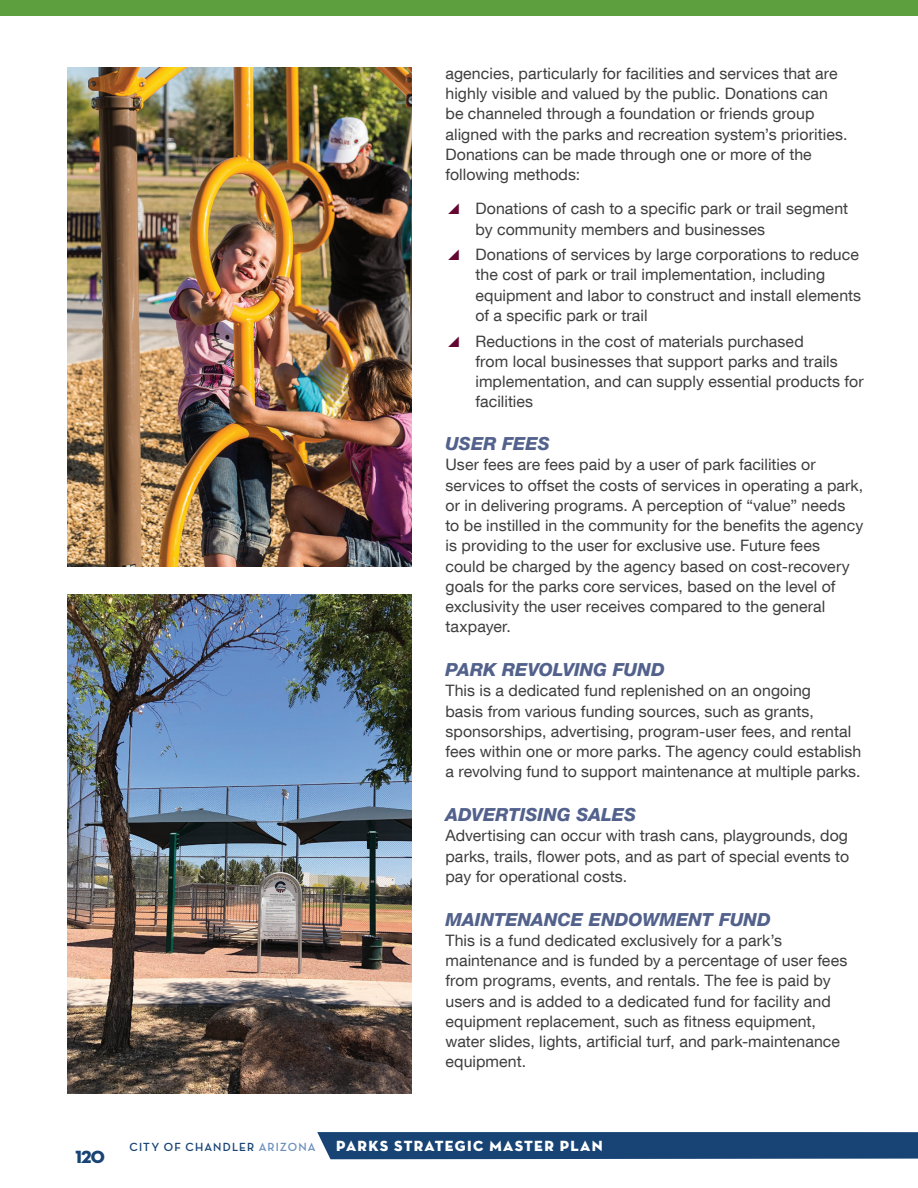
<style>
.page{position:relative;width:918px;height:1188px;background:#fff}
.page>*{position:absolute;margin:0;border:0;box-sizing:border-box;transform-origin:0 0}
.t1{font:italic 800 18px "Helvetica Neue LT Com";letter-spacing:.005em;color:#53628c}
.t2{font:18px "Neutraface Display Titling";color:#184475}
.t3{font:15.75px/20.2px "Helvetica Neue LT Com";letter-spacing:.005em;color:#3e3e3f}
.t4{font:15px "Neutraface Display Titling";letter-spacing:.08em;color:#fff}
.t5{font:700 12px "Neutraface Display";letter-spacing:.09em;color:#184475}
.s1{color:#630631}
.s2{color:#6c90bb}
</style>
<div class="page">
<img style="left:68px;top:68px;width:344px;height:499px">
<img style="left:68px;top:594px;width:344px;height:500px">
<hr style="left:917px;top:580px;width:1px;height:552px;background:#9bc6ea">
<div style="left:317px;top:1132px;width:601px;height:27px;background:#184475"></div>
<div style="left:0;top:0;width:918px;height:16px;background:#5d9e3e"></div>
<p class="t3" style="left:446px;top:63px;width:404px">agencies, particularly for facilities and services that are highly visible and valued by the public. Donations can be channeled through a foundation or friends group aligned with the parks and recreation system’s priorities.<br>Donations can be made through one or more of the following methods:</p>
<p class="t3" style="left:476px;top:198px;width:374px;text-indent:-28px"><span class="s1">◢</span> Donations of cash to a specific park or trail segment by community members and businesses</p>
<p class="t3" style="left:476px;top:244px;width:387px;text-indent:-28px"><span class="s1">◢</span> Donations of services by large corporations to reduce the cost of park or trail implementation, including equipment and labor to construct and install elements of a specific park or trail</p>
<p class="t3" style="left:476px;top:330px;width:390px;text-indent:-28px"><span class="s1">◢</span> Reductions in the cost of materials purchased<br>from local businesses that support parks and trails implementation, and can supply essential products for facilities</p>
<p class="t1" style="left:446px;top:433px;width:106px">USER FEES</p>
<p class="t3" style="left:446px;top:454px;width:419px">User fees are fees paid by a user of park facilities or services to offset the costs of services in operating a park, or in delivering programs. A perception of “value” needs<br>to be instilled in the community for the benefits the agency is providing to the user for exclusive use. Future fees could be charged by the agency based on cost-recovery goals for the parks core services, based on the level of exclusivity the user receives compared to the general taxpayer.</p>
<p class="t1" style="left:446px;top:659px;width:221px">PARK REVOLVING FUND</p>
<p class="t3" style="left:446px;top:680px;width:417px">This is a dedicated fund replenished on an ongoing<br>basis from various funding sources, such as grants, sponsorships, advertising, program-user fees, and rental fees within one or more parks. The agency could establish a revolving fund to support maintenance at multiple parks.</p>
<p class="t1" style="left:446px;top:804px;width:192px">ADVERTISING SALES</p>
<p class="t3" style="left:446px;top:825px;width:405px;text-align:justify">Advertising can occur with trash cans, playgrounds, dog parks, trails, flower pots, and as part of special events to pay for operational costs.</p>
<p class="t1" style="left:446px;top:909px;width:327px">MAINTENANCE ENDOWMENT FUND</p>
<p class="t3" style="left:446px;top:930px;width:403px">This is a fund dedicated exclusively for a park’s maintenance and is funded by a percentage of user fees from programs, events, and rentals. The fee is paid by users and is added to a dedicated fund for facility and equipment replacement, such as fitness equipment, water slides, lights, artificial turf, and park-maintenance equipment.</p>
<p class="t2" style="left:76px;top:1146px;width:31px">120</p>
<p class="t5" style="left:130px;top:1140px;width:188px">CITY OF CHANDLER <span class="s2">ARIZONA</span></p>
<p class="t4" style="left:336px;top:1137px;width:268px">PARKS STRATEGIC MASTER PLAN</p>
</div>
